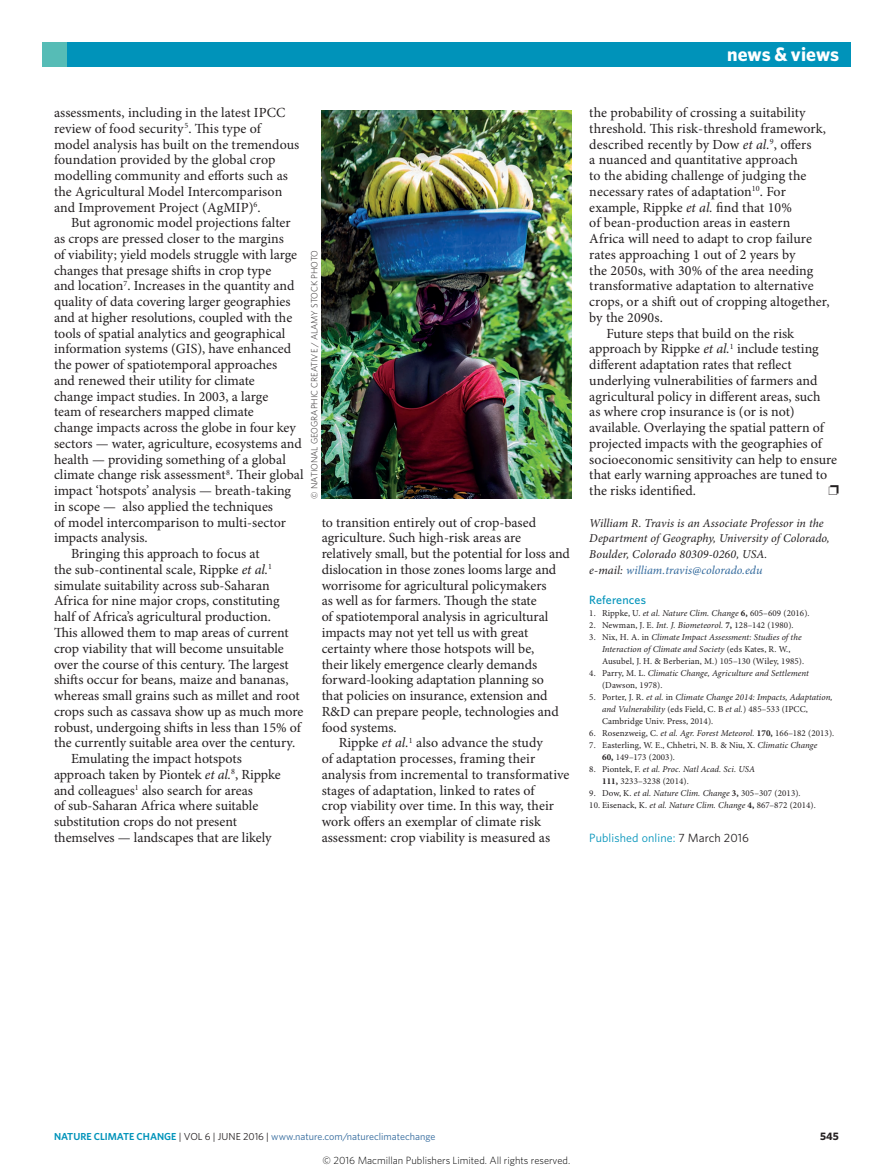
<style>
.page{position:relative;width:893px;height:1174px;background:#fff}
.page>*{position:absolute;margin:0;border:0;box-sizing:border-box;transform-origin:0 0}
.t1{font:700 19.5px "Whitney";color:#fff}
.Body_text{font:13.95px/15.8px "Minion Pro";color:#231f20}
.Author_information{font:italic 12px/15.8px "Minion Pro";letter-spacing:.005em;color:#231f20}
.Published_Corrected{font:12px "Whitney";letter-spacing:.01em;color:#0093ba}
.Ref_head{font:500 12px "Whitney";letter-spacing:.01em;color:#0093ba}
.t2{font:700 10.8px "Whitney";color:#231f20}
.t3{font:300 10.5px "Whitney";color:#000}
.t4{font:10.2px "Whitney";color:#2f679b}
.References{font:9px/12px "Minion Pro";letter-spacing:.01em;color:#231f20}
.References-2{font:italic 9px/12px "Minion Pro";letter-spacing:.005em;color:#231f20}
.Picture_credit{font:300 9px "Whitney";color:#231f20}
.s1{font-style:italic}
.s2{color:#2f679b}
.s3{font-weight:700}
.s4{font-style:normal}
.s5{color:#231f20}
.s6{font-weight:600;color:#0093ba}
</style>
<div class="page">
<div style="left:43px;top:43px;width:807px;height:24px;background:#0093ba"></div>
<div style="left:43px;top:43px;width:24px;height:24px;background:#56bcb6"></div>
<img style="left:322px;top:111px;width:249px;height:387px">
<p class="Body_text" style="left:54px;top:105px;width:247px">assessments, including in the latest IPCC review of food security<sup>5</sup>. This type of model analysis has built on the tremendous foundation provided by the global crop modelling community and efforts such as the Agricultural Model Intercomparison and Improvement Project (AgMIP)<sup>6</sup>.</p>
<p class="Body_text" style="left:54px;top:215px;width:251px;text-indent:17px">But agronomic model projections falter as crops are pressed closer to the margins<br>of viability; yield models struggle with large changes that presage shifts in crop type<br>and location<sup>7</sup>. Increases in the quantity and quality of data covering larger geographies and at higher resolutions, coupled with the tools of spatial analytics and geographical information systems (GIS), have enhanced the power of spatiotemporal approaches<br>and renewed their utility for climate<br>change impact studies. In 2003, a large<br>team of researchers mapped climate<br>change impacts across the globe in four key sectors — water, agriculture, ecosystems and health — providing something of a global climate change risk assessment<sup>8</sup>. Their global impact ‘hotspots’ analysis — breath-taking in scope — also applied the techniques<br>of model intercomparison to multi-sector impacts analysis.</p>
<p class="Body_text" style="left:54px;top:546px;width:251px;text-indent:17px">Bringing this approach to focus at<br>the sub-continental scale, Rippke <span class="s1">et al.</span><sup>1 </sup>simulate suitability across sub-Saharan Africa for nine major crops, constituting half of Africa’s agricultural production.<br>This allowed them to map areas of current crop viability that will become unsuitable over the course of this century. The largest shifts occur for beans, maize and bananas, whereas small grains such as millet and root crops such as cassava show up as much more robust, undergoing shifts in less than 15% of the currently suitable area over the century.</p>
<p class="Body_text" style="left:54px;top:751px;width:228px;text-indent:17px">Emulating the impact hotspots approach taken by Piontek <span class="s1">et al.</span><sup>8</sup>, Rippke and colleagues<sup>1</sup> also search for areas<br>of sub-Saharan Africa where suitable substitution crops do not present themselves — landscapes that are likely</p>
<p class="Picture_credit" style="left:308px;top:498px;width:250px;rotate:-90deg">© NATIONAL GEOGRAPHIC CREATIVE / ALAMY STOCK PHOTO</p>
<p class="Body_text" style="left:322px;top:515px;width:250px">to transition entirely out of crop-based agriculture. Such high-risk areas are relatively small, but the potential for loss and dislocation in those zones looms large and worrisome for agricultural policymakers<br>as well as for farmers. Though the state<br>of spatiotemporal analysis in agricultural impacts may not yet tell us with great certainty where those hotspots will be,<br>their likely emergence clearly demands forward-looking adaptation planning so<br>that policies on insurance, extension and R&amp;D can prepare people, technologies and food systems.</p>
<p class="Body_text" style="left:322px;top:735px;width:249px;text-indent:17px">Rippke <span class="s1">et al.</span><sup>1</sup> also advance the study<br>of adaptation processes, framing their analysis from incremental to transformative stages of adaptation, linked to rates of<br>crop viability over time. In this way, their work offers an exemplar of climate risk assessment: crop viability is measured as</p>
<h1 class="t1" style="left:727px;top:41px;width:114px">news &amp; views</h1>
<p class="Body_text" style="left:589px;top:105px;width:242px">the probability of crossing a suitability threshold. This risk-threshold framework, described recently by Dow <span class="s1">et al.</span><sup>9</sup>, offers<br>a nuanced and quantitative approach<br>to the abiding challenge of judging the necessary rates of adaptation<sup>10</sup>. For example, Rippke <span class="s1">et al.</span> find that 10%<br>of bean-production areas in eastern<br>Africa will need to adapt to crop failure rates approaching 1 out of 2 years by<br>the 2050s, with 30% of the area needing transformative adaptation to alternative crops, or a shift out of cropping altogether, by the 2090s.</p>
<p class="Body_text" style="left:589px;top:326px;width:249px;text-indent:17px">Future steps that build on the risk approach by Rippke <span class="s1">et al.</span><sup>1</sup> include testing different adaptation rates that reflect underlying vulnerabilities of farmers and agricultural policy in different areas, such<br>as where crop insurance is (or is not) available. Overlaying the spatial pattern of projected impacts with the geographies of socioeconomic sensitivity can help to ensure that early warning approaches are tuned to the risks identified.</p>
<p class="Author_information" style="left:589px;top:515px;width:242px">William R. Travis is an Associate Professor in the Department of Geography, University of Colorado, Boulder, Colorado 80309-0260, USA.<br>e-mail: <span class="s2">william.travis@colorado.edu</span></p>
<p class="Ref_head" style="left:589px;top:592px;width:58px">References</p>
<p class="References" style="left:589px;top:607px;width:222px">1. Rippke, U. <span class="s1">et al. Nature Clim. Change</span> <span class="s3">6,</span> 605–609 (2016).</p>
<p class="References" style="left:589px;top:619px;width:206px">2. Newman, J. E. <span class="s1">Int. J. Biometeorol.</span> <span class="s3">7,</span> 128–142 (1980).</p>
<p class="References" style="left:602px;top:631px;width:204px;text-indent:-13px">3. Nix, H. A. in <span class="s1">Climate Impact Assessment: Studies of the<br>Interaction of Climate and Society</span> (eds Kates, R. W.,<br>Ausubel, J. H. &amp; Berberian, M.) 105–130 (Wiley, 1985).</p>
<p class="References-2" style="left:602px;top:667px;width:208px;text-indent:-13px"><span class="s4">4. Parry, M. L.</span> Climatic Change, Agriculture and Settlement <span class="s4">(Dawson, 1978).</span></p>
<p class="References" style="left:602px;top:691px;width:232px;text-indent:-13px">5. Porter, J. R. <span class="s1">et al.</span> in <span class="s1">Climate Change 2014: Impacts, Adaptation, and Vulnerability</span> (eds Field, C. B <span class="s1">et al.</span>) 485–533 (IPCC,<br>Cambridge Univ. Press, 2014).</p>
<p class="References" style="left:589px;top:727px;width:246px">6. Rosenzweig, C. <span class="s1">et al. Agr. Forest Meteorol.</span> <span class="s3">170,</span> 166–182 (2013).</p>
<p class="References" style="left:602px;top:739px;width:217px;text-indent:-13px">7. Easterling, W. E., Chhetri, N. B. &amp; Niu, X. <span class="s1">Climatic Change<br></span><span class="s3">60,</span> 149–173 (2003).</p>
<p class="References" style="left:602px;top:763px;width:155px;text-indent:-13px">8. Piontek, F. <span class="s1">et al. Proc. Natl Acad. Sci. USA<br></span><span class="s3">111,</span> 3233–3238 (2014).</p>
<p class="References" style="left:589px;top:787px;width:213px">9. Dow, K. <span class="s1">et al. Nature Clim. Change</span> <span class="s3">3,</span> 305–307 (2013).</p>
<p class="References" style="left:589px;top:799px;width:228px">10. Eisenack, K. <span class="s1">et al. Nature Clim. Change</span> <span class="s3">4,</span> 867–872 (2014).</p>
<p class="Published_Corrected" style="left:589px;top:829px;width:161px">Published online: <span class="s5">7 March 2016</span></p>
<p class="t4" style="left:54px;top:1129px;width:383px"><span class="s6">NATURE CLIMATE CHANGE</span> <span class="s5">| VOL 6 | JUNE 2016 |</span> www.nature.com/natureclimatechange</p>
<p class="t2" style="left:820px;top:1129px;width:20px">545</p>
<p class="t3" style="left:323px;top:1153px;width:249px">© 2016 Macmillan Publishers Limited. All rights reserved.</p>
</div>
